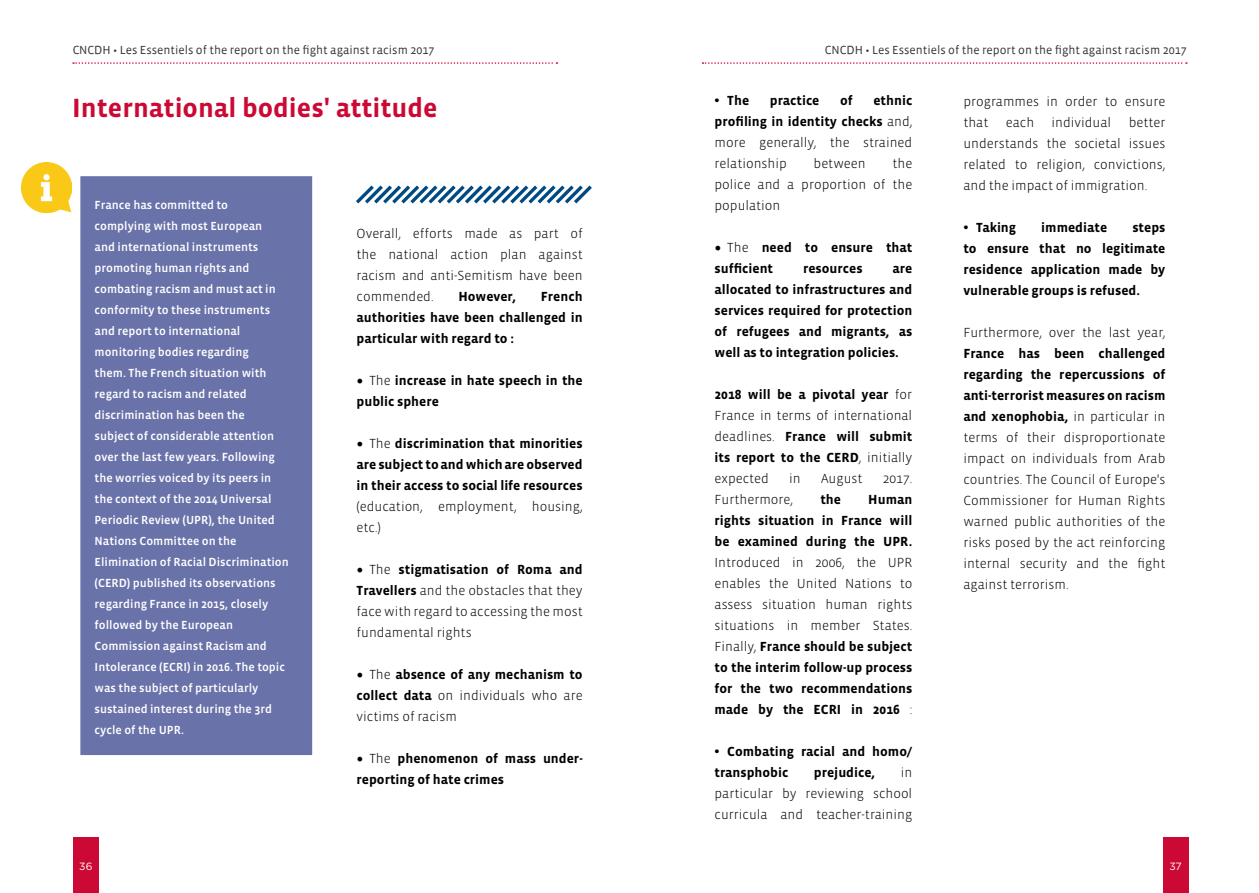
<style>
.page{position:relative;width:1259px;height:893px;background:#fff}
.page>*{position:absolute;margin:0;border:0;box-sizing:border-box;transform-origin:0 0}
.t1{font:700 27px "Vista Sans OT";color:#cc0935}
.t2{font:300 13.5px/21px "Vista Sans OT";color:#000;text-align:justify}
.t3{font:700 13.5px/21px "Vista Sans OT";color:#000;text-align:justify}
.t4{font:500 12px/21px "Vista Sans OT";color:#fff}
.t5{font:12px "Vista Sans";color:#000}
.t6{font:10.5px "Gotham";color:#fff}
.s1{font-family:"Minion Pro";font-weight:400;font-size:18px}
.s2{font-weight:300}
.s3{font-weight:700}
.s4{font-family:"Myriad Pro";font-weight:400;font-size:18px}
</style>
<div class="page">
<svg style="left:356px;top:185px;width:236px;height:19px"></svg>
<img style="left:22px;top:162px;width:49px;height:50px">
<svg style="left:702px;top:62px;width:485px;height:2px"></svg>
<svg style="left:73px;top:62px;width:484px;height:2px"></svg>
<div style="left:73px;top:838px;width:26px;height:55px;background:#cc0935"></div>
<div style="left:1162px;top:838px;width:26px;height:55px;background:#cc0935"></div>
<div style="left:81px;top:177px;width:230px;height:577px;background:#6972a9"></div>
<div style="left:80px;top:176px;width:232px;height:579px;border:2px solid #6972a9"></div>
<p class="t5" style="left:72px;top:44px;width:363px">CNCDH • Les Essentiels of the report on the fight against racism 2017</p>
<p class="t5" style="left:824px;top:44px;width:363px">CNCDH • Les Essentiels of the report on the fight against racism 2017</p>
<h1 class="t1" style="left:72px;top:94px;width:367px">International bodies' attitude</h1>
<p class="t4" style="left:95px;top:195px;width:196px">France has committed to<br>complying with most European<br>and international instruments promoting human rights and combating racism and must act in conformity to these instruments and report to international monitoring bodies regarding<br>them. The French situation with regard to racism and related discrimination has been the<br>subject of considerable attention over the last few years. Following the worries voiced by its peers in the context of the 2014 Universal<br>Periodic Review (UPR), the United<br>Nations Committee on the<br>Elimination of Racial Discrimination (CERD) published its observations regarding France in 2015, closely followed by the European<br>Commission against Racism and<br>Intolerance (ECRI) in 2016. The topic was the subject of particularly sustained interest during the 3rd cycle of the UPR.</p>
<p class="t2" style="left:356px;top:224px;width:228px">Overall, efforts made as part of the national action plan against racism and anti-Semitism have been commended.</p>
<p class="t3" style="left:356px;top:287px;width:228px;text-indent:184px">French authorities have been challenged in particular with regard to :</p>
<p class="t3" style="left:356px;top:371px;width:228px"><span class="s1">•</span> <span class="s2">The</span> increase in hate speech in the public sphere</p>
<p class="t3" style="left:356px;top:434px;width:228px"><span class="s1">•</span> <span class="s2">The</span> discrimination that minorities are subject to and which are observed in their access to social life resources</p>
<p class="t2" style="left:356px;top:497px;width:228px">(education, employment, housing, etc.)</p>
<p class="t2" style="left:356px;top:560px;width:228px"><span class="s1">•</span> The <span class="s3">stigmatisation of Roma and Travellers</span> and the obstacles that they face with regard to accessing the most fundamental rights</p>
<p class="t2" style="left:356px;top:665px;width:228px"><span class="s1">•</span> The <span class="s3">absence of any mechanism to collect data</span> on individuals who are victims of racism</p>
<p class="t3" style="left:356px;top:749px;width:228px"><span class="s1">•</span> <span class="s2">The</span> phenomenon of mass under&shy;reporting of hate crimes</p>
<p class="t3" style="left:458px;top:287px;width:59px">However,</p>
<p class="t3" style="left:714px;top:90px;width:36px"><span class="s4">•</span> The</p>
<p class="t3" style="left:770px;top:90px;width:51px">practice</p>
<p class="t3" style="left:840px;top:90px;width:14px">of</p>
<p class="t2" style="left:714px;top:90px;width:199px;text-indent:159px"><span class="s3">ethnic profiling in identity checks</span> and, more generally, the strained relationship</p>
<p class="t2" style="left:714px;top:153px;width:199px;text-indent:178px">the police and a proportion of the population</p>
<p class="t3" style="left:714px;top:237px;width:199px"><span class="s1">•</span> <span class="s2">The</span> need to ensure that sufficient</p>
<p class="t2" style="left:813px;top:153px;width:54px">between</p>
<p class="t3" style="left:714px;top:258px;width:199px;text-indent:178px">are allocated to infrastructures and services required for protection of refugees and migrants, as well as to integration policies.</p>
<p class="t2" style="left:714px;top:384px;width:199px"><span class="s3">2018 will be a pivotal year</span> for France in terms of international deadlines. <span class="s3">France will submit its report to the CERD</span>, initially expected</p>
<p class="t3" style="left:803px;top:258px;width:61px">resources</p>
<p class="t2" style="left:789px;top:468px;width:13px">in</p>
<p class="t2" style="left:821px;top:468px;width:43px">August</p>
<p class="t2" style="left:882px;top:468px;width:31px">2017.</p>
<p class="t2" style="left:714px;top:489px;width:80px">Furthermore,</p>
<p class="t3" style="left:820px;top:489px;width:22px">the</p>
<p class="t3" style="left:714px;top:489px;width:199px;text-indent:154px">Human rights situation in France will be examined during the UPR.</p>
<p class="t2" style="left:714px;top:552px;width:199px">Introduced in 2006, the UPR enables the United Nations to assess situation human rights situations in member States.<br>Finally, <span class="s3">France should be subject to the interim follow-up process for the two recommendations made by the ECRI in 2016</span> :</p>
<p class="t3" style="left:714px;top:741px;width:199px"><span class="s4">•</span> Combating racial and homo/ transphobic</p>
<p class="t3" style="left:814px;top:762px;width:63px">prejudice,</p>
<p class="t2" style="left:714px;top:762px;width:199px;text-indent:186px">in particular by reviewing school curricula and teacher-training</p>
<p class="t2" style="left:963px;top:91px;width:203px">programmes in order to ensure that</p>
<p class="t2" style="left:963px;top:112px;width:203px;text-indent:165px">better understands the societal issues related to religion, convictions, and the impact of immigration.</p>
<p class="t3" style="left:963px;top:217px;width:54px"><span class="s4">•</span> Taking</p>
<p class="t3" style="left:1041px;top:217px;width:67px">immediate</p>
<p class="t2" style="left:1005px;top:112px;width:30px">each</p>
<p class="t2" style="left:1051px;top:112px;width:61px">individual</p>
<p class="t3" style="left:963px;top:217px;width:203px;text-indent:169px">steps to ensure that no legitimate residence application made by vulnerable groups is refused.</p>
<p class="t2" style="left:963px;top:322px;width:203px">Furthermore, over the last year,</p>
<p class="t2" style="left:963px;top:343px;width:203px"><span class="s3">France has been challenged regarding the repercussions of anti-terrorist measures on racism and xenophobia,</span> in particular in terms of their disproportionate impact on individuals from Arab countries. The Council of Europe's Commissioner for Human Rights warned public authorities of the risks posed by the act reinforcing internal security and the fight against terrorism.</p>
<p class="t6" style="left:79px;top:859px;width:15px">36</p>
<p class="t6" style="left:1169px;top:859px;width:14px">37</p>
</div>
